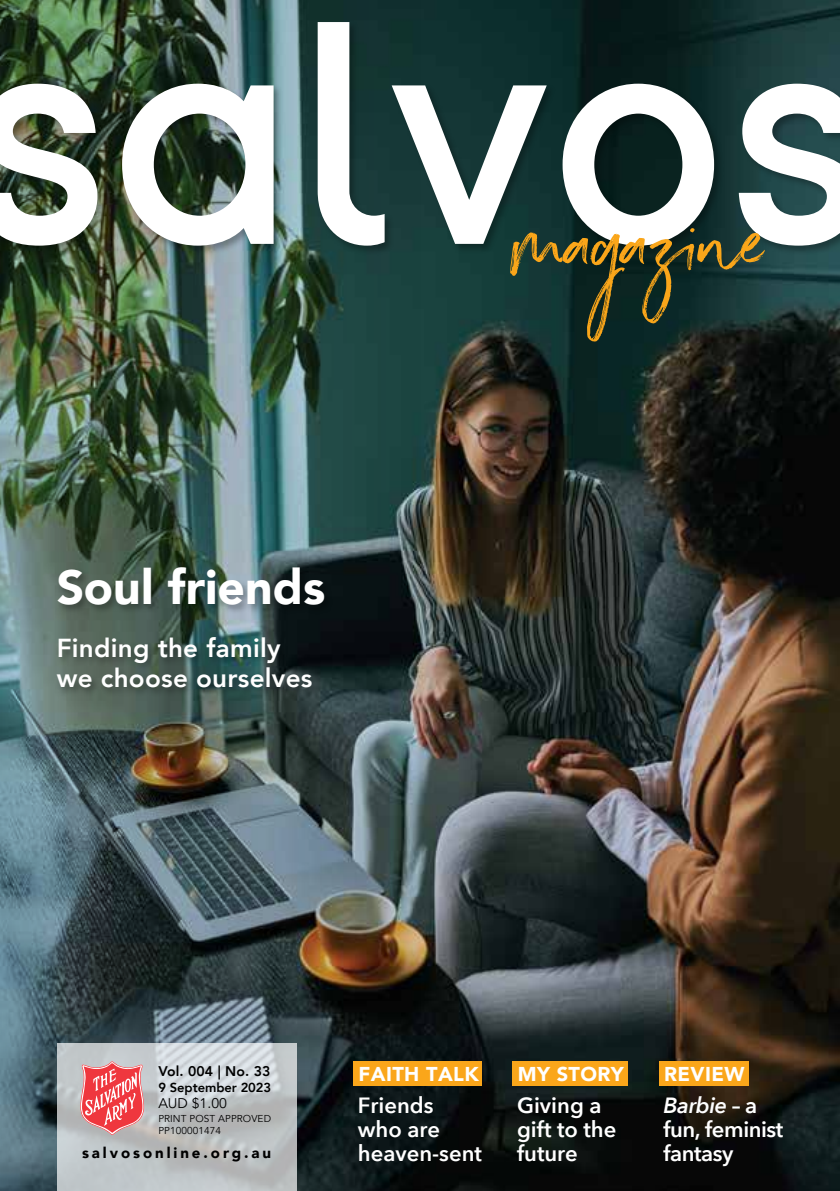
<style>
.page{position:relative;width:840px;height:1191px;background:#fff}
.page>*{position:absolute;margin:0;border:0;box-sizing:border-box;transform-origin:0 0}
.t1{font:900 48px "Avenir";color:#fff}
.t2{font:800 26px/30px "Avenir";letter-spacing:.01em;color:#fff}
.t3{font:600 22px/24px "Avenir Next";color:#fff}
.t4{font:600 22px/24px "Avenir Next";letter-spacing:-.02em;color:#fff}
.t5{font:900 20px "Avenir";letter-spacing:.02em;color:#fff}
.t6{font:900 15px "Avenir";letter-spacing:.195em;color:#000}
.t7{font:800 14px "Avenir";letter-spacing:.01em;color:#000}
.t8{font:14px "Avenir";color:#000}
.t9{font:800 13px "Avenir";letter-spacing:-.005em;color:#000}
.t10{font:10px/12px "Avenir";letter-spacing:.01em;color:#000}
.s1{font-style:italic}
</style>
<div class="page">
<img style="left:423px;top:0;width:416px;height:1191px">
<img style="left:0;top:0;width:423px;height:1191px">
<div style="left:0;top:20px;width:839px;height:236px;background:#000;opacity:.3"></div>
<svg style="left:0;top:84px;width:97px;height:162px"></svg>
<svg style="left:122px;top:84px;width:151px;height:162px"></svg>
<svg style="left:317px;top:22px;width:67px;height:224px"></svg>
<svg style="left:57px;top:1043px;width:239px;height:148px;background:#c2c6c8"></svg>
<div style="left:353px;top:1061px;width:128px;height:25px;background:#faa61a"></div>
<div style="left:512px;top:1061px;width:115px;height:25px;background:#faa61a"></div>
<div style="left:658px;top:1061px;width:90px;height:25px;background:#faa61a"></div>
<div style="left:54px;top:566px;width:280px;height:131px;background:#000;opacity:.3"></div>
<svg style="left:80px;top:1061px;width:64px;height:74px;background:#e77c80"></svg>
<svg style="left:391px;top:84px;width:448px;height:258px"></svg>
<h1 class="t1" style="left:57px;top:546px;width:270px">Soul friends</h1>
<p class="t2" style="left:57px;top:633px;width:257px">Finding the family we choose ourselves</p>
<p class="t7" style="left:158px;top:1059px;width:114px">Vol. 004 | No. 33</p>
<p class="t9" style="left:158px;top:1077px;width:114px">9 September 2023</p>
<p class="t8" style="left:158px;top:1094px;width:70px">AUD $1.00</p>
<p class="t10" style="left:158px;top:1113px;width:114px">PRINT POST APPROVED<br>PP100001474</p>
<p class="t6" style="left:82px;top:1139px;width:191px">salvosonline.org.au</p>
<p class="t5" style="left:358px;top:1056px;width:122px">FAITH TALK</p>
<p class="t3" style="left:357px;top:1092px;width:126px">Friends who are heaven-sent</p>
<p class="t5" style="left:517px;top:1056px;width:108px">MY STORY</p>
<p class="t3" style="left:516px;top:1092px;width:101px">Giving a gift to the future</p>
<p class="t5" style="left:663px;top:1056px;width:82px">REVIEW</p>
<p class="t4" style="left:663px;top:1092px;width:121px"><span class="s1">Barbie</span> – a fun, feminist fantasy</p>
</div>
